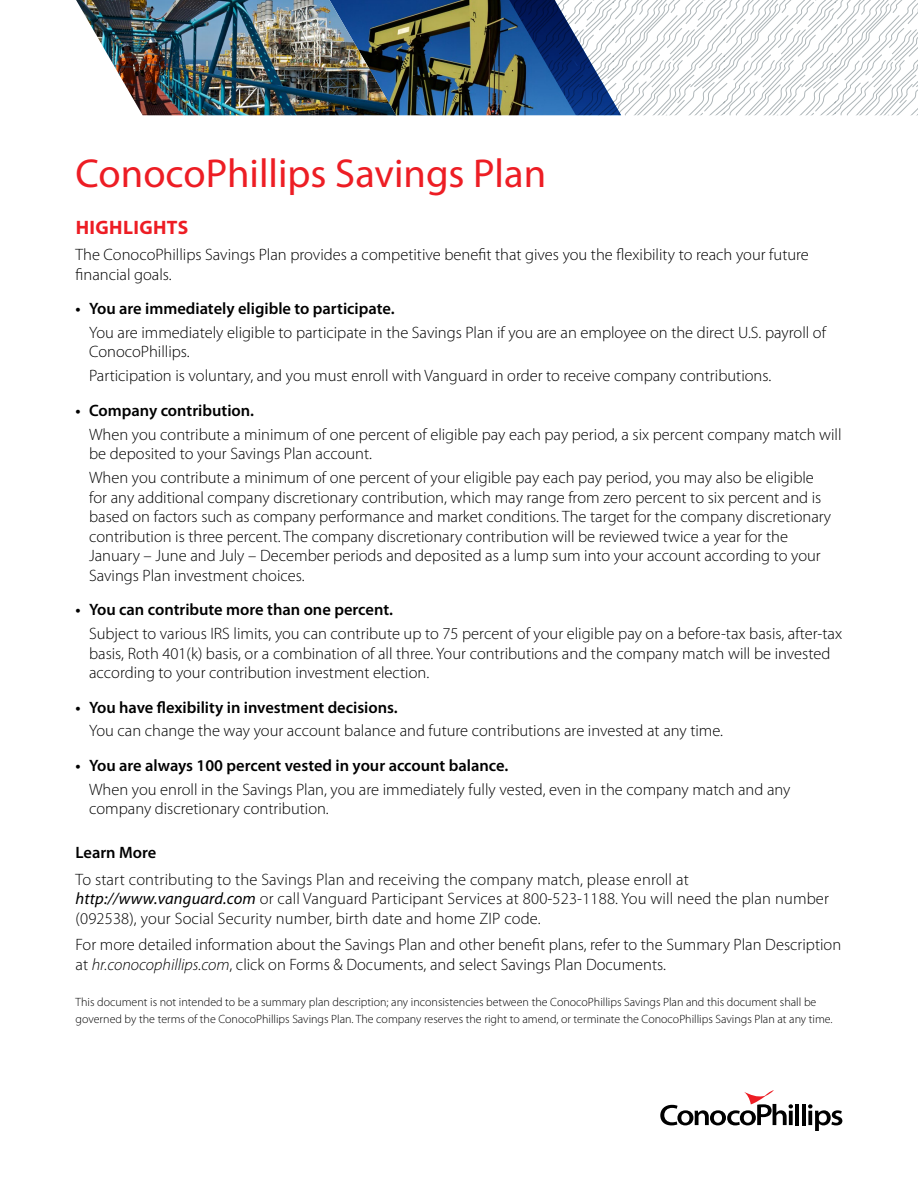
<style>
.page{position:relative;width:918px;height:1188px;background:#fff}
.page>*{position:absolute;margin:0;border:0;box-sizing:border-box;transform-origin:0 0}
.t1{font:40.5px "Myriad Pro";color:#ed1d24}
.t2{font:700 19.5px "Myriad Pro";letter-spacing:.02em;color:#ed1d24}
.t3{font:300 16.5px/19.5px "Myriad Pro";color:#000}
.t4{font:600 16.5px "Myriad Pro";color:#000}
.t5{font:300 12px/16.5px "Myriad Pro";color:#000}
.s1{font-weight:400;font-style:italic}
.s2{font-style:italic}
</style>
<div class="page">
<hr style="left:795px;top:1104px;width:4px;height:21px;background:#000">
<hr style="left:802px;top:1104px;width:4px;height:21px;background:#000">
<svg style="left:808px;top:1104px;width:34px;height:27px"></svg>
<svg style="left:660px;top:1090px;width:133px;height:35px"></svg>
<img style="left:396px;top:0;width:101px;height:115px">
<img style="left:76px;top:0;width:320px;height:115px">
<svg style="left:497px;top:0;width:421px;height:115px"></svg>
<h1 class="t1" style="left:76px;top:149px;width:472px">ConocoPhillips Savings Plan</h1>
<p class="t2" style="left:76px;top:214px;width:114px">HIGHLIGHTS</p>
<p class="t3" style="left:76px;top:245px;width:735px">The ConocoPhillips Savings Plan provides a competitive benefit that gives you the flexibility to reach your future financial goals.</p>
<p class="t4" style="left:76px;top:298px;width:321px">• You are immediately eligible to participate.</p>
<p class="t3" style="left:89px;top:323px;width:738px">You are immediately eligible to participate in the Savings Plan if you are an employee on the direct U.S. payroll of<br>ConocoPhillips.</p>
<p class="t3" style="left:89px;top:366px;width:684px">Participation is voluntary, and you must enroll with Vanguard in order to receive company contributions.</p>
<p class="t4" style="left:76px;top:400px;width:180px">• Company contribution.</p>
<p class="t3" style="left:89px;top:424px;width:754px">When you contribute a minimum of one percent of eligible pay each pay period, a six percent company match will be deposited to your Savings Plan account.</p>
<p class="t3" style="left:89px;top:468px;width:743px">When you contribute a minimum of one percent of your eligible pay each pay period, you may also be eligible for any additional company discretionary contribution, which may range from zero percent to six percent and is based on factors such as company performance and market conditions. The target for the company discretionary contribution is three percent. The company discretionary contribution will be reviewed twice a year for the January – June and July – December periods and deposited as a lump sum into your account according to your Savings Plan investment choices.</p>
<p class="t4" style="left:76px;top:599px;width:319px">• You can contribute more than one percent.</p>
<p class="t3" style="left:89px;top:624px;width:755px">Subject to various IRS limits, you can contribute up to 75 percent of your eligible pay on a before-tax basis, after-tax basis, Roth 401(k) basis, or a combination of all three. Your contributions and the company match will be invested according to your contribution investment election.</p>
<p class="t4" style="left:76px;top:697px;width:324px">• You have flexibility in investment decisions.</p>
<p class="t3" style="left:89px;top:721px;width:636px">You can change the way your account balance and future contributions are invested at any time.</p>
<p class="t4" style="left:76px;top:755px;width:434px">• You are always 100 percent vested in your account balance.</p>
<p class="t3" style="left:89px;top:780px;width:703px">When you enroll in the Savings Plan, you are immediately fully vested, even in the company match and any company discretionary contribution.</p>
<p class="t4" style="left:76px;top:842px;width:82px">Learn More</p>
<p class="t3" style="left:76px;top:869px;width:755px">To start contributing to the Savings Plan and receiving the company match, please enroll at <span class="s1">http://www.vanguard.com</span> or call Vanguard Participant Services at 800-523-1188. You will need the plan number (092538), your Social Security number, birth date and home ZIP code.</p>
<p class="t3" style="left:76px;top:935px;width:767px">For more detailed information about the Savings Plan and other benefit plans, refer to the Summary Plan Description at <span class="s2">hr.conocophillips.com</span>, click on Forms &amp; Documents, and select Savings Plan Documents.</p>
<p class="t5" style="left:76px;top:994px;width:759px">This document is not intended to be a summary plan description; any inconsistencies between the ConocoPhillips Savings Plan and this document shall be governed by the terms of the ConocoPhillips Savings Plan. The company reserves the right to amend, or terminate the ConocoPhillips Savings Plan at any time.</p>
</div>
